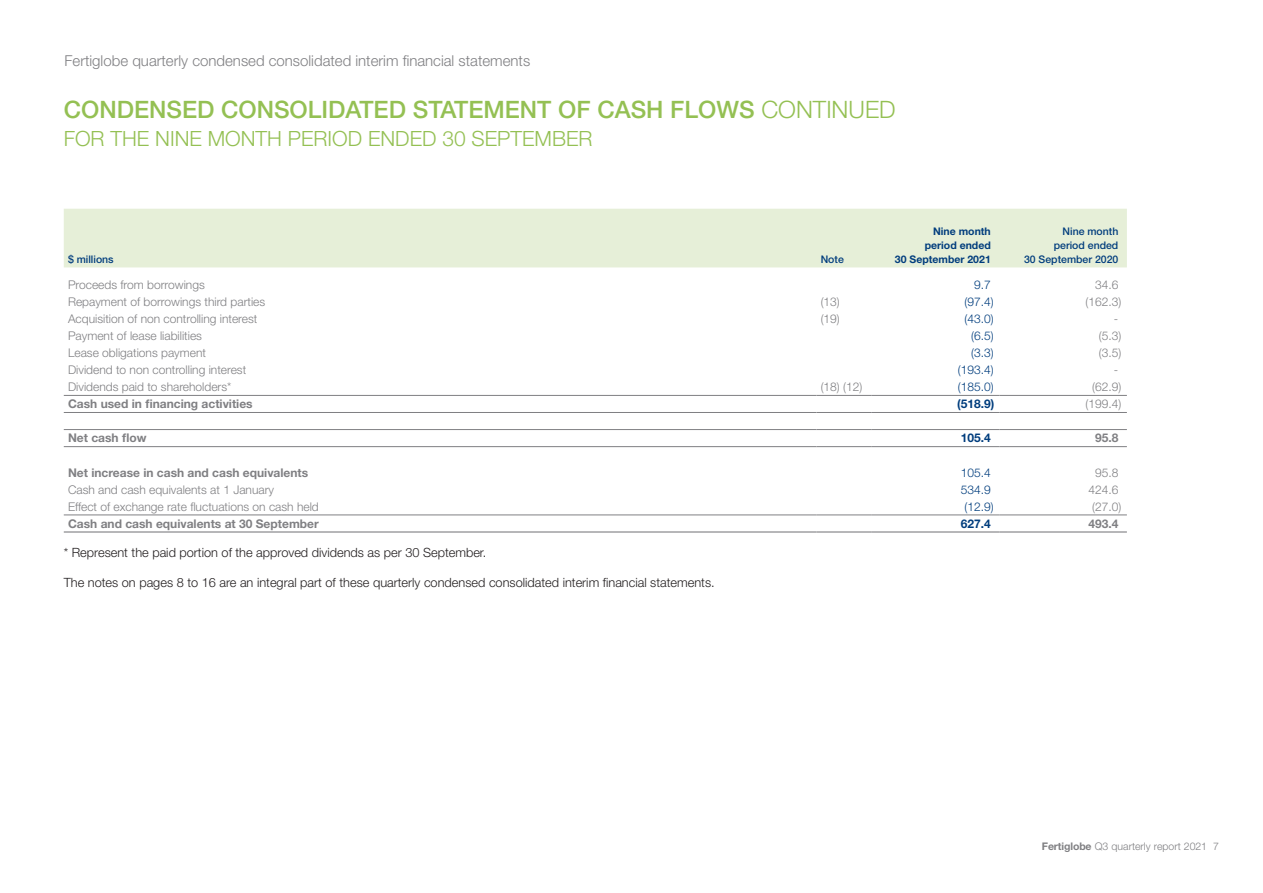
<style>
.page{position:relative;width:1263px;height:893px;background:#fff}
.page>*{position:absolute;margin:0;border:0;box-sizing:border-box;transform-origin:0 0}
.Page_Heading{font:500 24px "Helvetica Neue LT Std";color:#94c053}
.Page_Heading_Sub{font:300 21px "Helvetica Neue LT Std";color:#94c053}
.t1{font:300 15px "Helvetica Neue LT Std";color:#808083}
.BodyText{font:300 12.75px "Helvetica Neue LT Std";color:#231f20}
.Table_Body_Text{font:300 12px "Helvetica Neue LT Std";color:#808083}
.Table_Body_Text_Bold{font:700 12px "Helvetica Neue LT Std";color:#808083}
.Table_Body_Text_Num{font:300 12px "Helvetica Neue LT Std";color:#013d7d}
.Table_Body_Text_Num-2{font:300 12px "Helvetica Neue LT Std";color:#808083}
.Table_Body_Text-2{font:700 12px "Helvetica Neue LT Std";color:#808083}
.Table_Body_Text_Num-3{font:700 12px "Helvetica Neue LT Std";color:#013d7d}
.Table_Body_Text_Num-4{font:700 12px "Helvetica Neue LT Std";color:#808083}
.Table_Heading_Date_B{font:700 10.5px "Helvetica Neue LT Std";color:#013d7d}
.Table_Heading_Date_B-2{font:500 10.5px "Helvetica Neue LT Std";color:#013d7d}
.t2{font:300 10.5px "Helvetica Neue LT Std";color:#808083}
.Table_Heading_Text{font:500 10.5px "Helvetica Neue LT Std";color:#013d7d}
.s1{font-weight:300}
.s2{font-weight:700}
</style>
<div class="page">
<div style="left:64px;top:209px;width:1063px;height:58px;background:#e6efd8"></div>
<hr style="left:64px;top:531px;width:752px;height:2px;background:#808083">
<hr style="left:816px;top:531px;width:56px;height:2px;background:#808083">
<hr style="left:872px;top:531px;width:127px;height:2px;background:#808083">
<hr style="left:999px;top:531px;width:128px;height:2px;background:#808083">
<hr style="left:64px;top:412px;width:752px;height:1px;background:#808083">
<hr style="left:816px;top:412px;width:56px;height:1px;background:#808083">
<hr style="left:872px;top:412px;width:127px;height:1px;background:#808083">
<hr style="left:999px;top:412px;width:128px;height:1px;background:#808083">
<hr style="left:64px;top:446px;width:752px;height:1px;background:#808083">
<hr style="left:816px;top:446px;width:56px;height:1px;background:#808083">
<hr style="left:872px;top:446px;width:127px;height:1px;background:#808083">
<hr style="left:999px;top:446px;width:128px;height:1px;background:#808083">
<hr style="left:64px;top:515px;width:752px;height:1px;background:#808083">
<hr style="left:816px;top:515px;width:56px;height:1px;background:#808083">
<hr style="left:872px;top:515px;width:127px;height:1px;background:#808083">
<hr style="left:999px;top:515px;width:128px;height:1px;background:#808083">
<hr style="left:64px;top:429px;width:752px;height:1px;background:#808083">
<hr style="left:816px;top:429px;width:56px;height:1px;background:#808083">
<hr style="left:872px;top:429px;width:127px;height:1px;background:#808083">
<hr style="left:999px;top:429px;width:128px;height:1px;background:#808083">
<hr style="left:64px;top:395px;width:752px;height:1px;background:#808083">
<hr style="left:816px;top:395px;width:56px;height:1px;background:#808083">
<hr style="left:872px;top:395px;width:127px;height:1px;background:#808083">
<hr style="left:999px;top:395px;width:128px;height:1px;background:#808083">
<p class="t1" style="left:65px;top:51px;width:467px">Fertiglobe quarterly condensed consolidated interim financial statements</p>
<p class="Page_Heading" style="left:64px;top:95px;width:833px">CONDENSED CONSOLIDATED STATEMENT OF CASH FLOWS <span class="s1">CONTINUED</span></p>
<p class="Page_Heading_Sub" style="left:64px;top:126px;width:530px">FOR THE NINE MONTH PERIOD ENDED 30 SEPTEMBER</p>
<p class="Table_Heading_Text" style="left:68px;top:253px;width:47px">$ millions</p>
<p class="Table_Heading_Text" style="left:821px;top:253px;width:25px">Note</p>
<p class="Table_Heading_Date_B" style="left:933px;top:224px;width:59px">Nine month</p>
<p class="Table_Heading_Date_B" style="left:925px;top:239px;width:68px">period ended</p>
<p class="Table_Heading_Date_B" style="left:895px;top:253px;width:97px">30 September 2021</p>
<p class="Table_Heading_Date_B-2" style="left:1062px;top:225px;width:57px">Nine month</p>
<p class="Table_Heading_Date_B-2" style="left:1054px;top:239px;width:66px">period ended</p>
<p class="Table_Heading_Date_B-2" style="left:1024px;top:253px;width:96px">30 September 2020</p>
<p class="Table_Body_Text" style="left:68px;top:277px;width:138px">Proceeds from borrowings</p>
<p class="Table_Body_Text_Num" style="left:974px;top:277px;width:18px">9.7</p>
<p class="Table_Body_Text_Num-2" style="left:1095px;top:277px;width:25px">34.6</p>
<p class="Table_Body_Text" style="left:68px;top:294px;width:199px">Repayment of borrowings third parties</p>
<p class="Table_Body_Text" style="left:821px;top:294px;width:21px">(13)</p>
<p class="Table_Body_Text_Num" style="left:964px;top:294px;width:31px">(97.4)</p>
<p class="Table_Body_Text_Num-2" style="left:1085px;top:294px;width:37px">(162.3)</p>
<p class="Table_Body_Text" style="left:68px;top:311px;width:191px">Acquisition of non controlling interest</p>
<p class="Table_Body_Text" style="left:821px;top:311px;width:21px">(19)</p>
<p class="Table_Body_Text_Num" style="left:964px;top:311px;width:31px">(43.0)</p>
<p class="Table_Body_Text_Num-2" style="left:1114px;top:311px;width:6px">-</p>
<p class="Table_Body_Text" style="left:68px;top:328px;width:136px">Payment of lease liabilities</p>
<p class="Table_Body_Text_Num" style="left:971px;top:328px;width:24px">(6.5)</p>
<p class="Table_Body_Text_Num-2" style="left:1099px;top:328px;width:24px">(5.3)</p>
<p class="Table_Body_Text" style="left:68px;top:345px;width:140px">Lease obligations payment</p>
<p class="Table_Body_Text_Num" style="left:971px;top:345px;width:24px">(3.3)</p>
<p class="Table_Body_Text_Num-2" style="left:1099px;top:345px;width:24px">(3.5)</p>
<p class="Table_Body_Text" style="left:68px;top:362px;width:180px">Dividend to non controlling interest</p>
<p class="Table_Body_Text_Num" style="left:958px;top:362px;width:37px">(193.4)</p>
<p class="Table_Body_Text_Num-2" style="left:1114px;top:362px;width:6px">-</p>
<p class="Table_Body_Text" style="left:68px;top:380px;width:165px">Dividends paid to shareholders*</p>
<p class="Table_Body_Text" style="left:821px;top:380px;width:43px">(18) (12)</p>
<p class="Table_Body_Text_Num" style="left:958px;top:380px;width:37px">(185.0)</p>
<p class="Table_Body_Text_Num-2" style="left:1092px;top:380px;width:31px">(62.9)</p>
<p class="Table_Body_Text_Bold" style="left:68px;top:396px;width:186px">Cash used in financing activities</p>
<p class="Table_Body_Text_Num-3" style="left:957px;top:396px;width:39px">(518.9)</p>
<p class="Table_Body_Text_Num-2" style="left:1085px;top:397px;width:37px">(199.4)</p>
<p class="Table_Body_Text_Bold" style="left:68px;top:431px;width:80px">Net cash flow</p>
<p class="Table_Body_Text_Num-3" style="left:961px;top:431px;width:32px">105.4</p>
<p class="Table_Body_Text_Num-4" style="left:1095px;top:431px;width:25px">95.8</p>
<p class="Table_Body_Text_Bold" style="left:68px;top:465px;width:242px">Net increase in cash and cash equivalents</p>
<p class="Table_Body_Text_Num" style="left:961px;top:465px;width:32px">105.4</p>
<p class="Table_Body_Text_Num-2" style="left:1095px;top:465px;width:25px">95.8</p>
<p class="Table_Body_Text" style="left:68px;top:482px;width:208px">Cash and cash equivalents at 1 January</p>
<p class="Table_Body_Text_Num" style="left:961px;top:482px;width:32px">534.9</p>
<p class="Table_Body_Text_Num-2" style="left:1088px;top:482px;width:32px">424.6</p>
<p class="Table_Body_Text" style="left:68px;top:499px;width:252px">Effect of exchange rate fluctuations on cash held</p>
<p class="Table_Body_Text_Num" style="left:964px;top:499px;width:31px">(12.9)</p>
<p class="Table_Body_Text_Num-2" style="left:1092px;top:499px;width:31px">(27.0)</p>
<p class="Table_Body_Text-2" style="left:68px;top:516px;width:252px">Cash and cash equivalents at 30 September</p>
<p class="Table_Body_Text_Num-3" style="left:961px;top:516px;width:32px">627.4</p>
<p class="Table_Body_Text_Num-4" style="left:1088px;top:516px;width:32px">493.4</p>
<p class="BodyText" style="left:64px;top:544px;width:424px">* Represent the paid portion of the approved dividends as per 30 September.</p>
<p class="BodyText" style="left:64px;top:574px;width:652px">The notes on pages 8 to 16 are an integral part of these quarterly condensed consolidated interim financial statements.</p>
<p class="t2" style="left:1042px;top:839px;width:179px"><span class="s2">Fertiglobe</span> Q3 quarterly report 2021 7</p>
</div>
